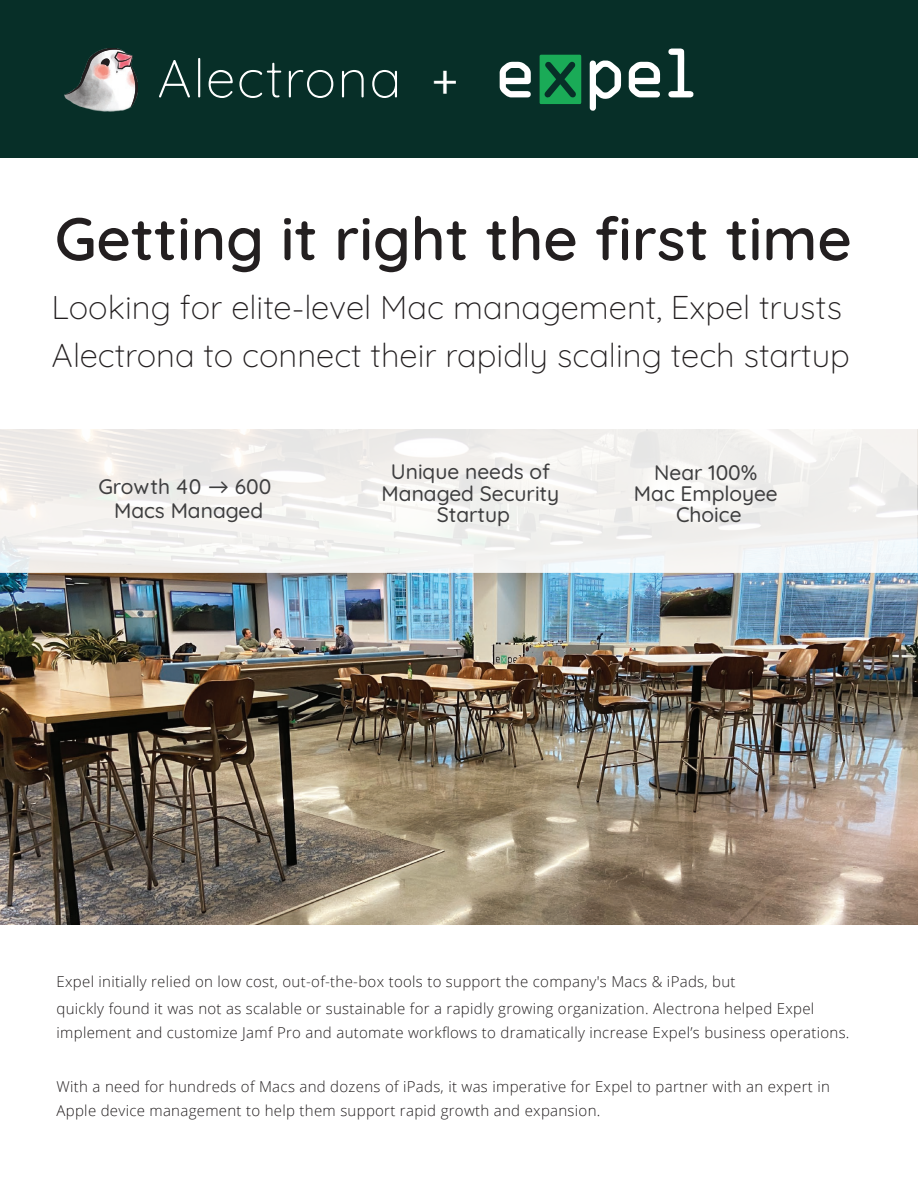
<style>
.page{position:relative;width:918px;height:1188px;background:#fff}
.page>*{position:absolute;margin:0;border:0;box-sizing:border-box;transform-origin:0 0}
.t1{font:600 60px "Quicksand";color:#231f20}
.t2{font:45.75px "Lato";color:#fff}
.t3{font:300 33px/48px "Quicksand";color:#231f20}
.t4{font:500 21px/21.3px "Quicksand";color:#3e3e3f;text-align:center}
.t5{font:300 15px/27px "Open Sans";letter-spacing:.02em;color:#231f20}
.s1{font-family:"Lato";font-weight:400}
</style>
<div class="page">
<img style="left:0;top:573px;width:918px;height:352px">
<div style="left:0;top:0;width:918px;height:158px;background:#072f28"></div>
<svg style="left:159px;top:60px;width:31px;height:37px"></svg>
<svg style="left:198px;top:58px;width:2px;height:39px"></svg>
<svg style="left:209px;top:70px;width:24px;height:28px"></svg>
<svg style="left:239px;top:63px;width:42px;height:35px"></svg>
<svg style="left:289px;top:70px;width:44px;height:28px"></svg>
<svg style="left:342px;top:70px;width:22px;height:27px"></svg>
<svg style="left:372px;top:70px;width:25px;height:28px"></svg>
<img style="left:82px;top:107px;width:50px;height:5px">
<svg style="left:65px;top:48px;width:73px;height:59px"></svg>
<svg style="left:0;top:429px;width:918px;height:144px;fill:#f1f0ee"></svg>
<svg style="left:668px;top:49px;width:26px;height:48px"></svg>
<svg style="left:540px;top:55px;width:41px;height:49px"></svg>
<svg style="left:629px;top:62px;width:32px;height:35px"></svg>
<svg style="left:500px;top:62px;width:31px;height:35px"></svg>
<svg style="left:590px;top:61px;width:31px;height:50px"></svg>
<h2 class="t2" style="left:432px;top:48px;width:28px">+</h2>
<h1 class="t1" style="left:55px;top:192px;width:799px">Getting it right the first time</h1>
<h3 class="t3" style="left:52px;top:279px;width:800px">Looking for elite-level Mac management, Expel trusts<br>Alectrona to connect their rapidly scaling tech startup</h3>
<h3 class="t4" style="left:98px;top:473px;width:175px;line-height:23.4px">Growth 40 <span class="s1">→</span> 600<br>Macs Managed</h3>
<h3 class="t4" style="left:382px;top:459px;width:179px">Unique needs of<br>Managed Security<br>Startup</h3>
<h3 class="t4" style="left:634px;top:459px;width:145px">Near 100%<br>Mac Employee<br>Choice</h3>
<p class="t5" style="left:57px;top:967px;width:759px">Expel initially relied on low cost, out-of-the-box tools to support the company's Macs &amp; iPads, but<br>quickly found it was not as scalable or sustainable for a rapidly growing organization. Alectrona helped Expel</p>
<p class="t5" style="left:57px;top:1018px;width:794px">implement and customize Jamf Pro and automate workflows to dramatically increase Expel’s business operations.</p>
<p class="t5" style="left:57px;top:1074px;width:775px;line-height:24px">With a need for hundreds of Macs and dozens of iPads, it was imperative for Expel to partner with an expert in<br>Apple device management to help them support rapid growth and expansion.</p>
</div>
